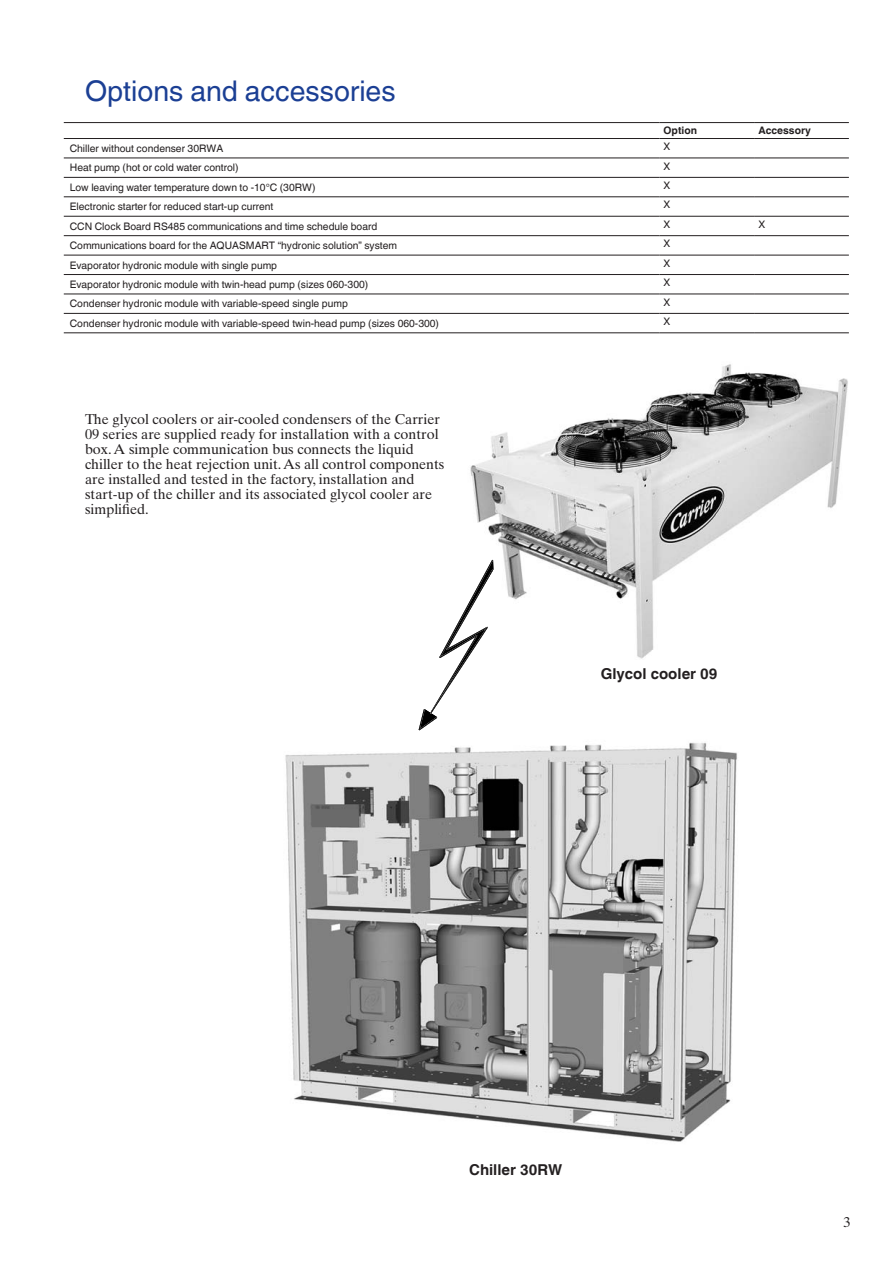
<style>
.page{position:relative;width:893px;height:1263px;background:#fff}
.page>*{position:absolute;margin:0;border:0;box-sizing:border-box;transform-origin:0 0}
.t1{font:28.5px "Helvetica Linotype";color:#1b3f94}
.t2{font:700 15px "Helvetica Linotype";color:#231f20}
.t3{font:14.25px/15px "Times Ten LT";color:#231f20}
.t4{font:10.35px "Helvetica Linotype";color:#231f20}
.t5{font:700 10.35px "Helvetica Linotype";color:#231f20}
</style>
<div class="page">
<hr style="left:754px;top:122px;width:95px;height:1px;background:#231f20">
<hr style="left:754px;top:138px;width:95px;height:1px;background:#231f20">
<hr style="left:754px;top:158px;width:95px;height:1px;background:#231f20">
<hr style="left:754px;top:177px;width:95px;height:1px;background:#231f20">
<hr style="left:754px;top:197px;width:95px;height:1px;background:#231f20">
<hr style="left:754px;top:216px;width:95px;height:1px;background:#231f20">
<hr style="left:754px;top:235px;width:95px;height:1px;background:#231f20">
<hr style="left:754px;top:255px;width:95px;height:1px;background:#231f20">
<hr style="left:754px;top:274px;width:95px;height:1px;background:#231f20">
<hr style="left:754px;top:294px;width:95px;height:1px;background:#231f20">
<hr style="left:754px;top:313px;width:95px;height:1px;background:#231f20">
<hr style="left:754px;top:333px;width:95px;height:1px;background:#231f20">
<hr style="left:64px;top:122px;width:595px;height:1px;background:#231f20">
<hr style="left:659px;top:122px;width:95px;height:1px;background:#231f20">
<hr style="left:64px;top:138px;width:595px;height:1px;background:#231f20">
<hr style="left:659px;top:138px;width:95px;height:1px;background:#231f20">
<hr style="left:64px;top:158px;width:595px;height:1px;background:#231f20">
<hr style="left:659px;top:158px;width:95px;height:1px;background:#231f20">
<hr style="left:64px;top:177px;width:595px;height:1px;background:#231f20">
<hr style="left:659px;top:177px;width:95px;height:1px;background:#231f20">
<hr style="left:64px;top:196px;width:595px;height:1px;background:#231f20">
<hr style="left:659px;top:196px;width:95px;height:1px;background:#231f20">
<hr style="left:64px;top:216px;width:595px;height:1px;background:#231f20">
<hr style="left:659px;top:216px;width:95px;height:1px;background:#231f20">
<hr style="left:64px;top:235px;width:595px;height:1px;background:#231f20">
<hr style="left:659px;top:235px;width:95px;height:1px;background:#231f20">
<hr style="left:64px;top:255px;width:595px;height:1px;background:#231f20">
<hr style="left:659px;top:255px;width:95px;height:1px;background:#231f20">
<hr style="left:64px;top:274px;width:595px;height:1px;background:#231f20">
<hr style="left:659px;top:274px;width:95px;height:1px;background:#231f20">
<hr style="left:64px;top:294px;width:595px;height:1px;background:#231f20">
<hr style="left:659px;top:294px;width:95px;height:1px;background:#231f20">
<hr style="left:64px;top:313px;width:595px;height:1px;background:#231f20">
<hr style="left:659px;top:313px;width:95px;height:1px;background:#231f20">
<hr style="left:64px;top:332px;width:595px;height:1px;background:#231f20">
<hr style="left:659px;top:332px;width:95px;height:1px;background:#231f20">
<img style="left:470px;top:364px;width:378px;height:295px">
<img style="left:285px;top:742px;width:452px;height:400px">
<svg style="left:419px;top:560px;width:74px;height:170px"></svg>
<h1 class="t1" style="left:85px;top:75px;width:312px">Options and accessories</h1>
<p class="t5" style="left:664px;top:125px;width:35px">Option</p>
<p class="t5" style="left:758px;top:125px;width:54px">Accessory</p>
<p class="t4" style="left:70px;top:142px;width:155px">Chiller without condenser 30RWA</p>
<p class="t4" style="left:664px;top:141px;width:8px">X</p>
<p class="t4" style="left:70px;top:162px;width:170px">Heat pump (hot or cold water control)</p>
<p class="t4" style="left:664px;top:160px;width:8px">X</p>
<p class="t4" style="left:70px;top:181px;width:247px">Low leaving water temperature down to -10°C (30RW)</p>
<p class="t4" style="left:664px;top:179px;width:8px">X</p>
<p class="t4" style="left:70px;top:201px;width:205px">Electronic starter for reduced start-up current</p>
<p class="t4" style="left:664px;top:199px;width:8px">X</p>
<p class="t4" style="left:70px;top:220px;width:309px">CCN Clock Board RS485 communications and time schedule board</p>
<p class="t4" style="left:664px;top:218px;width:8px">X</p>
<p class="t4" style="left:758px;top:218px;width:8px">X</p>
<p class="t4" style="left:70px;top:239px;width:329px">Communications board for the AQUASMART “hydronic solution” system</p>
<p class="t4" style="left:664px;top:238px;width:8px">X</p>
<p class="t4" style="left:70px;top:259px;width:209px">Evaporator hydronic module with single pump</p>
<p class="t4" style="left:664px;top:257px;width:8px">X</p>
<p class="t4" style="left:70px;top:278px;width:300px">Evaporator hydronic module with twin-head pump (sizes 060-300)</p>
<p class="t4" style="left:664px;top:277px;width:8px">X</p>
<p class="t4" style="left:70px;top:298px;width:280px">Condenser hydronic module with variable-speed single pump</p>
<p class="t4" style="left:664px;top:296px;width:8px">X</p>
<p class="t4" style="left:70px;top:317px;width:371px">Condenser hydronic module with variable-speed twin-head pump (sizes 060-300)</p>
<p class="t4" style="left:664px;top:315px;width:8px">X</p>
<p class="t3" style="left:85px;top:412px;width:361px">The glycol coolers or air-cooled condensers of the Carrier 09 series are supplied ready for installation with a control box. A simple communication bus connects the liquid chiller to the heat rejection unit. As all control components are installed and tested in the factory, installation and start-up of the chiller and its associated glycol cooler are simplified.</p>
<h2 class="t2" style="left:601px;top:665px;width:118px">Glycol cooler 09</h2>
<h2 class="t2" style="left:469px;top:1160px;width:95px">Chiller 30RW</h2>
</div>
